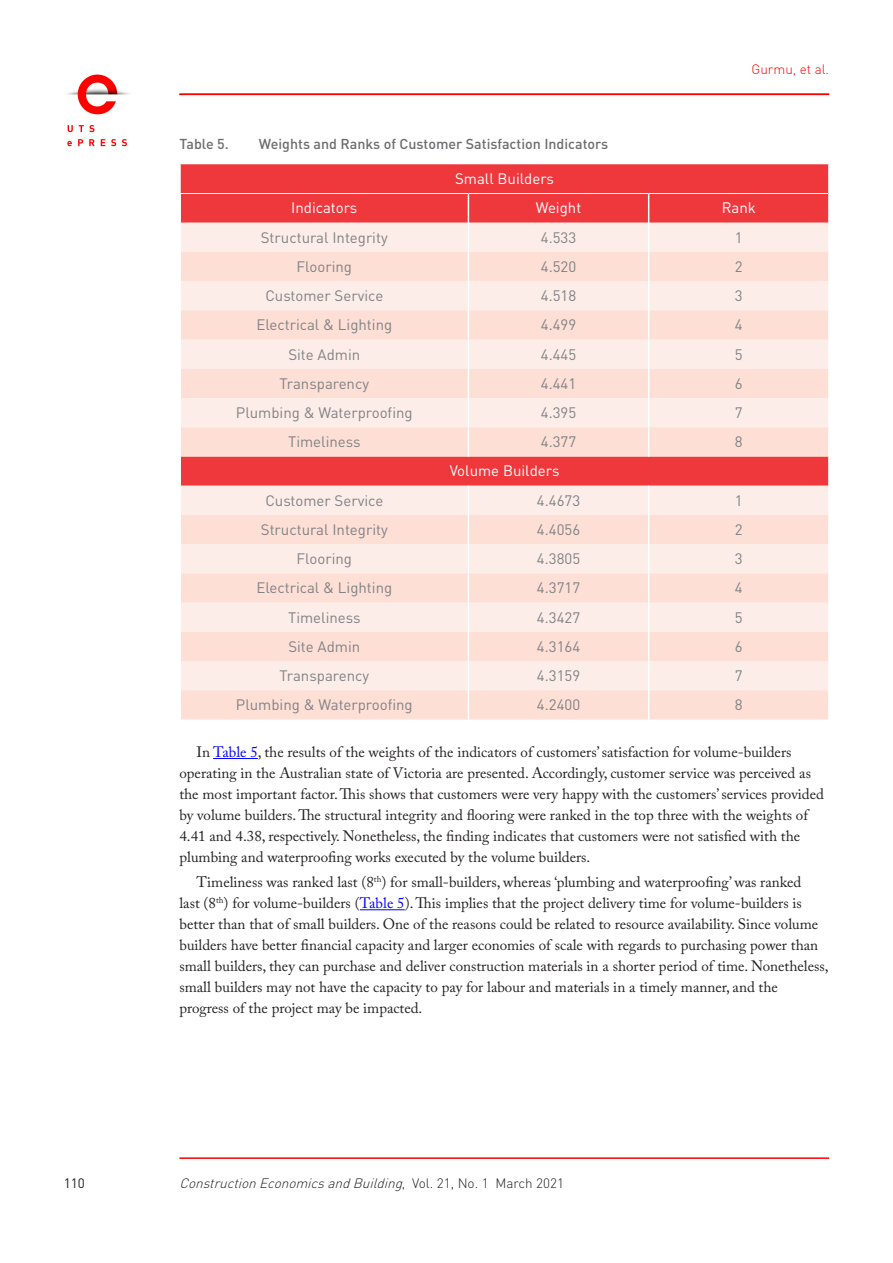
<style>
.page{position:relative;width:893px;height:1263px;background:#fff}
.page>*{position:absolute;margin:0;border:0;box-sizing:border-box;transform-origin:0 0}
.t1{font:15px/21px "Adobe Caslon Pro";color:#231f20}
.t2{font:15px "DIN";color:#808285}
.t3{font:15px "DIN";color:#fff}
.t4{font:500 14.25px "DIN";color:#6c6d70}
.t5{font:italic 300 13.5px "DIN Pro";color:#231f20}
.t6{font:300 13.5px "DIN Pro";color:#fe0000}
.t7{font:13.5px "DIN Pro";color:#231f20}
.s1{color:#00f}
.s2{font-style:normal}
</style>
<div class="page">
<hr style="left:213px;top:758px;width:45px;height:1px;background:#00f">
<hr style="left:360px;top:909px;width:45px;height:1px;background:#00f">
<div style="left:181px;top:164px;width:647px;height:59px;background:#ee383c"></div>
<div style="left:181px;top:223px;width:647px;height:29px;background:#fdede8"></div>
<svg style="left:181px;top:252px;width:647px;height:467px;background:#fcdad4"></svg>
<svg style="left:180px;top:164px;width:1px;height:29px"></svg>
<hr style="left:179px;top:193px;width:289px;height:1px;background:#fff">
<hr style="left:468px;top:193px;width:181px;height:1px;background:#fff">
<hr style="left:649px;top:193px;width:179px;height:1px;background:#fff">
<svg style="left:468px;top:194px;width:1px;height:116px"></svg>
<svg style="left:648px;top:194px;width:1px;height:116px"></svg>
<hr style="left:468px;top:310px;width:1px;height:30px;background:#fff">
<hr style="left:648px;top:310px;width:1px;height:30px;background:#fff">
<svg style="left:468px;top:340px;width:1px;height:116px"></svg>
<svg style="left:648px;top:340px;width:1px;height:116px"></svg>
<svg style="left:468px;top:486px;width:1px;height:87px"></svg>
<svg style="left:648px;top:486px;width:1px;height:87px"></svg>
<hr style="left:468px;top:573px;width:1px;height:30px;background:#fff">
<hr style="left:648px;top:573px;width:1px;height:30px;background:#fff">
<svg style="left:468px;top:603px;width:1px;height:116px"></svg>
<svg style="left:648px;top:603px;width:1px;height:116px"></svg>
<img style="left:67px;top:74px;width:62px;height:73px">
<hr style="left:179px;top:94px;width:650px;height:1px;background:#fe0000">
<hr style="left:179px;top:1157px;width:650px;height:2px;background:#fe0000">
<p class="t6" style="left:752px;top:60px;width:79px">Gurmu, et al.</p>
<p class="t4" style="left:179px;top:135px;width:51px">Table 5.</p>
<p class="t4" style="left:259px;top:135px;width:351px">Weights and Ranks of Customer Satisfaction Indicators</p>
<p class="t3" style="left:455px;top:170px;width:100px">Small Builders</p>
<p class="t3" style="left:291px;top:200px;width:68px">Indicators</p>
<p class="t3" style="left:536px;top:200px;width:47px">Weight</p>
<p class="t3" style="left:722px;top:200px;width:36px">Rank</p>
<p class="t2" style="left:261px;top:229px;width:128px">Structural Integrity</p>
<p class="t2" style="left:541px;top:229px;width:37px">4.533</p>
<p class="t2" style="left:735px;top:229px;width:9px">1</p>
<p class="t2" style="left:297px;top:258px;width:57px">Flooring</p>
<p class="t2" style="left:541px;top:258px;width:37px">4.520</p>
<p class="t2" style="left:735px;top:258px;width:9px">2</p>
<p class="t2" style="left:265px;top:287px;width:119px">Customer Service</p>
<p class="t2" style="left:541px;top:287px;width:37px">4.518</p>
<p class="t2" style="left:735px;top:287px;width:9px">3</p>
<p class="t2" style="left:256px;top:316px;width:137px">Electrical &amp; Lighting</p>
<p class="t2" style="left:541px;top:316px;width:37px">4.499</p>
<p class="t2" style="left:735px;top:316px;width:9px">4</p>
<p class="t2" style="left:288px;top:346px;width:73px">Site Admin</p>
<p class="t2" style="left:541px;top:346px;width:37px">4.445</p>
<p class="t2" style="left:735px;top:346px;width:9px">5</p>
<p class="t2" style="left:279px;top:375px;width:91px">Transparency</p>
<p class="t2" style="left:541px;top:375px;width:37px">4.441</p>
<p class="t2" style="left:735px;top:375px;width:9px">6</p>
<p class="t2" style="left:236px;top:404px;width:178px">Plumbing &amp; Waterproofing</p>
<p class="t2" style="left:541px;top:404px;width:37px">4.395</p>
<p class="t2" style="left:735px;top:404px;width:9px">7</p>
<p class="t2" style="left:288px;top:433px;width:74px">Timeliness</p>
<p class="t2" style="left:541px;top:433px;width:37px">4.377</p>
<p class="t2" style="left:735px;top:433px;width:9px">8</p>
<p class="t3" style="left:450px;top:463px;width:111px">Volume Builders</p>
<p class="t2" style="left:265px;top:492px;width:119px">Customer Service</p>
<p class="t2" style="left:537px;top:492px;width:45px">4.4673</p>
<p class="t2" style="left:735px;top:492px;width:9px">1</p>
<p class="t2" style="left:261px;top:521px;width:128px">Structural Integrity</p>
<p class="t2" style="left:537px;top:521px;width:45px">4.4056</p>
<p class="t2" style="left:735px;top:521px;width:9px">2</p>
<p class="t2" style="left:297px;top:550px;width:57px">Flooring</p>
<p class="t2" style="left:537px;top:550px;width:45px">4.3805</p>
<p class="t2" style="left:735px;top:550px;width:9px">3</p>
<p class="t2" style="left:256px;top:579px;width:137px">Electrical &amp; Lighting</p>
<p class="t2" style="left:537px;top:579px;width:45px">4.3717</p>
<p class="t2" style="left:735px;top:579px;width:9px">4</p>
<p class="t2" style="left:288px;top:609px;width:74px">Timeliness</p>
<p class="t2" style="left:537px;top:609px;width:45px">4.3427</p>
<p class="t2" style="left:735px;top:609px;width:9px">5</p>
<p class="t2" style="left:288px;top:638px;width:73px">Site Admin</p>
<p class="t2" style="left:537px;top:638px;width:45px">4.3164</p>
<p class="t2" style="left:735px;top:638px;width:9px">6</p>
<p class="t2" style="left:279px;top:667px;width:91px">Transparency</p>
<p class="t2" style="left:537px;top:667px;width:45px">4.3159</p>
<p class="t2" style="left:735px;top:667px;width:9px">7</p>
<p class="t2" style="left:236px;top:696px;width:178px">Plumbing &amp; Waterproofing</p>
<p class="t2" style="left:537px;top:696px;width:45px">4.2400</p>
<p class="t2" style="left:735px;top:696px;width:9px">8</p>
<p class="t1" style="left:179px;top:741px;width:646px;text-indent:17px">In <span class="s1">Table 5</span>, the results of the weights of the indicators of customers’ satisfaction for volume-builders operating in the Australian state of Victoria are presented. Accordingly, customer service was perceived as the most important factor. This shows that customers were very happy with the customers’ services provided by volume builders. The structural integrity and flooring were ranked in the top three with the weights of 4.41 and 4.38, respectively. Nonetheless, the finding indicates that customers were not satisfied with the plumbing and waterproofing works executed by the volume builders.</p>
<p class="t1" style="left:179px;top:871px;width:651px;text-indent:17px">Timeliness was ranked last (8<sup>th</sup>) for small-builders, whereas ‘plumbing and waterproofing’ was ranked<br>last (8<sup>th</sup>) for volume-builders (<span class="s1">Table 5</span>). This implies that the project delivery time for volume-builders is better than that of small builders. One of the reasons could be related to resource availability. Since volume builders have better financial capacity and larger economies of scale with regards to purchasing power than small builders, they can purchase and deliver construction materials in a shorter period of time. Nonetheless, small builders may not have the capacity to pay for labour and materials in a timely manner, and the progress of the project may be impacted.</p>
<p class="t7" style="left:64px;top:1174px;width:23px">110</p>
<p class="t5" style="left:179px;top:1174px;width:386px">ConstructionEconomicsandBuilding<span class="s2">, Vo l . 2 1 , N o . 1 M a rc h 2 0 2 1</span></p>
</div>
